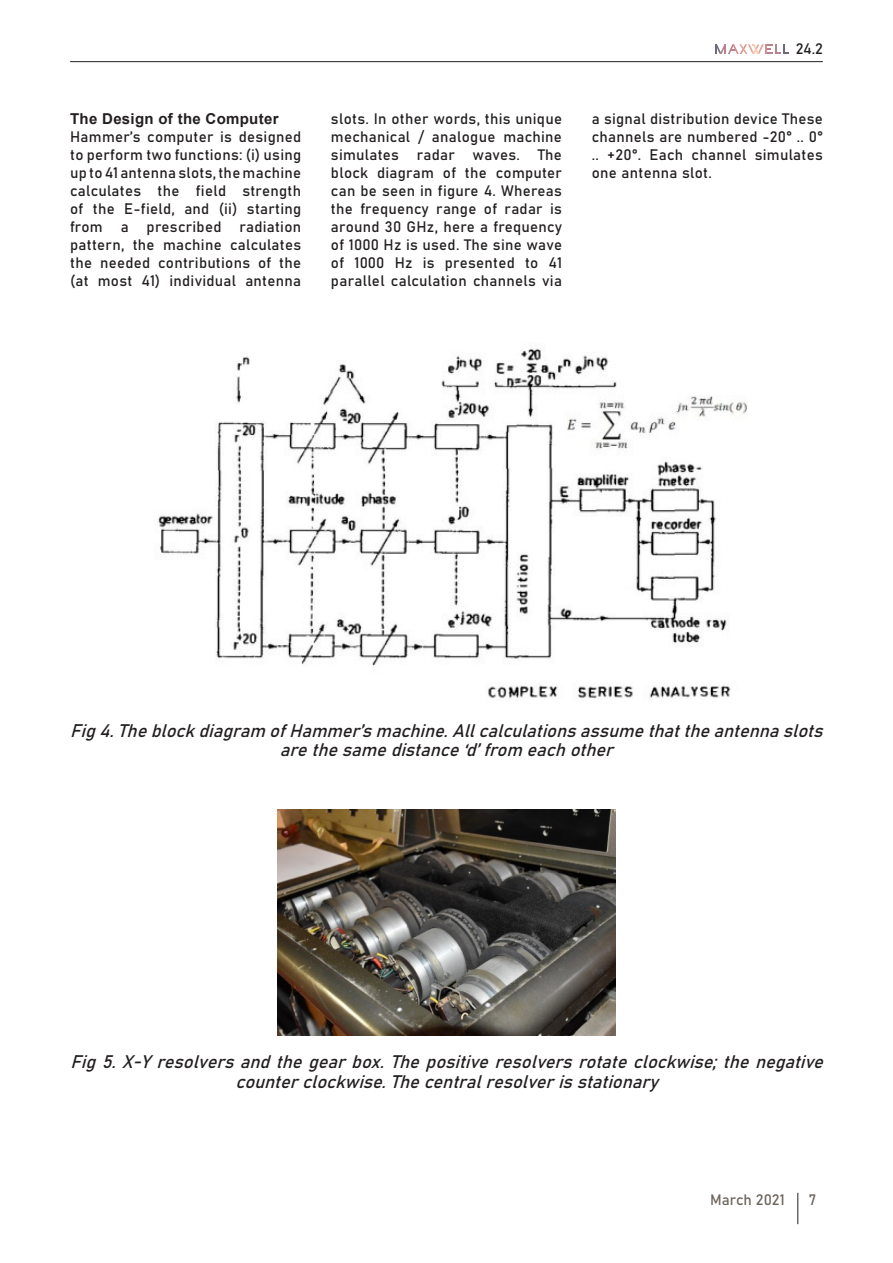
<style>
.page{position:relative;width:893px;height:1263px;background:#fff}
.page>*{position:absolute;margin:0;border:0;box-sizing:border-box;transform-origin:0 0}
.p-title-author{font:italic 18px/19.5px "Bahnschrift";color:#231f20;text-align:center}
.p-header-basis-R{font:15px/18px "Bahnschrift";letter-spacing:.02em;color:#231f20;text-align:justify}
.t1{font:700 15px "Arial";letter-spacing:.02em;color:#231f20}
.p-footer-basis{font:15px "Bahnschrift";color:#6d665f}
.p-footer-number-R{font:15px "Bahnschrift";color:#6d665f}
</style>
<div class="page">
<hr style="left:70px;top:61px;width:753px;height:1px;background:#231f20">
<hr style="left:797px;top:1193px;width:1px;height:31px;background:#231f20">
<svg style="left:715px;top:44px;width:74px;height:10px"></svg>
<img style="left:158px;top:348px;width:589px;height:351px">
<img style="left:277px;top:810px;width:339px;height:225px">
<p class="t1" style="left:70px;top:109px;width:210px">The Design of the Computer</p>
<p class="p-header-basis-R" style="left:70px;top:127px;width:233px">Hammer’s computer is designed to perform two functions: (i) using up to 41 antenna slots, the machine calculates the field strength of the E-field, and (ii) starting from a prescribed radiation pattern, the machine calculates the needed contributions of the (at most 41) individual antenna</p>
<p class="p-header-basis-R" style="left:796px;top:39px;width:29px">24.2</p>
<p class="p-header-basis-R" style="left:331px;top:109px;width:233px">slots. In other words, this unique mechanical / analogue machine simulates radar waves. The block diagram of the computer can be seen in figure 4. Whereas the frequency range of radar is around 30 GHz, here a frequency of 1000 Hz is used. The sine wave of 1000 Hz is presented to 41 parallel calculation channels via</p>
<p class="p-header-basis-R" style="left:592px;top:109px;width:233px">a signal distribution device These channels are numbered -20° .. 0° .. +20°. Each channel simulates one antenna slot.</p>
<p class="p-title-author" style="left:70px;top:719px;width:760px">Fig4.Theblockdiagram ofHammer’smachine.Allcalculationsassumethattheantennaslots arethesamedistance‘d’from eachother</p>
<p class="p-title-author" style="left:71px;top:1051px;width:760px">Fig5.X-Yresolversandthegearbox.Thepositiveresolversrotateclockwise;thenegative counterclockwise.Thecentralresolverisstationary</p>
<p class="p-footer-basis" style="left:710px;top:1188px;width:76px">March 2021</p>
<p class="p-footer-number-R" style="left:809px;top:1188px;width:9px">7</p>
</div>
